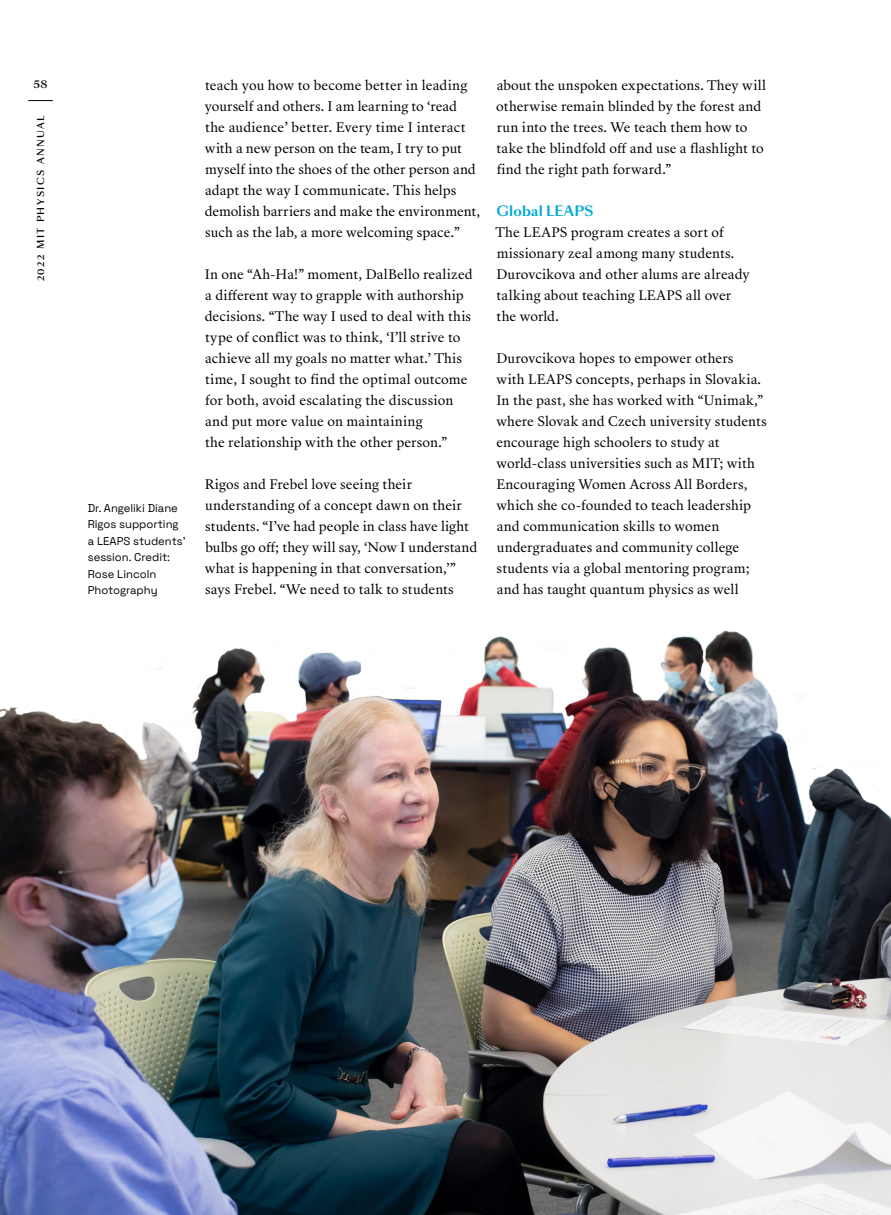
<style>
.page{position:relative;width:891px;height:1215px;background:#fff}
.page>*{position:absolute;margin:0;border:0;box-sizing:border-box;transform-origin:0 0}
.subhead___sangbleu_s{font:700 13.5px "Sang Bleu Sans";letter-spacing:.015em;color:#00a9d2}
.body___sangbleu_repu{font:12.75px/21px "Sang Bleu Republic";letter-spacing:.005em;color:#000}
.caption___space_grot{font:11.25px/16.5px "Space Grotesk";color:#000}
.t1{font:500 10.5px "Sang Bleu Sans";color:#000}
.t2{font:500 9px "Sang Bleu Sans";letter-spacing:.16em;color:#000}
</style>
<div class="page">
<img style="left:0;top:630px;width:891px;height:585px">
<svg style="left:28px;top:100px;width:25px;height:1px"></svg>
<p class="t1" style="left:34px;top:77px;width:15px">58</p>
<p class="t2" style="left:35px;top:281px;width:168px;rotate:-90deg">2022 MIT PHYSICS ANNUAL</p>
<p class="caption___space_grot" style="left:88px;top:499px;width:99px">Dr. Angeliki Diane<br>Rigos supporting a LEAPS students’ session. Credit:<br>Rose Lincoln<br>Photography</p>
<p class="body___sangbleu_repu" style="left:205px;top:75px;width:277px">teach you how to become better in leading yourself and others. I am learning to ‘read<br>the audience’ better. Every time I interact with a new person on the team, I try to put myself into the shoes of the other person and adapt the way I communicate. This helps demolish barriers and make the environment, such as the lab, a more welcoming space.”</p>
<p class="body___sangbleu_repu" style="left:205px;top:264px;width:270px">In one “Ah-Ha!” moment, DalBello realized a different way to grapple with authorship decisions. “The way I used to deal with this type of conflict was to think, ‘I’ll strive to achieve all my goals no matter what.’ This time, I sought to find the optimal outcome for both, avoid escalating the discussion and put more value on maintaining<br>the relationship with the other person.”</p>
<p class="body___sangbleu_repu" style="left:205px;top:474px;width:274px">Rigos and Frebel love seeing their understanding of a concept dawn on their students. “I’ve had people in class have light bulbs go off; they will say, ‘Now I understand what is happening in that conversation,’” says Frebel. “We need to talk to students</p>
<p class="body___sangbleu_repu" style="left:496px;top:75px;width:271px">about the unspoken expectations. They will otherwise remain blinded by the forest and run into the trees. We teach them how to take the blindfold off and use a flashlight to find the right path forward.”</p>
<p class="subhead___sangbleu_s" style="left:497px;top:202px;width:99px">Global LEAPS</p>
<p class="body___sangbleu_repu" style="left:496px;top:222px;width:256px">The LEAPS program creates a sort of missionary zeal among many students.<br>Durovcikova and other alums are already talking about teaching LEAPS all over the world.</p>
<p class="body___sangbleu_repu" style="left:496px;top:348px;width:272px">Durovcikova hopes to empower others<br>with LEAPS concepts, perhaps in Slovakia.<br>In the past, she has worked with “Unimak,” where Slovak and Czech university students encourage high schoolers to study at world-class universities such as MIT; with Encouraging Women Across All Borders, which she co-founded to teach leadership and communication skills to women undergraduates and community college students via a global mentoring program; and has taught quantum physics as well</p>
</div>
